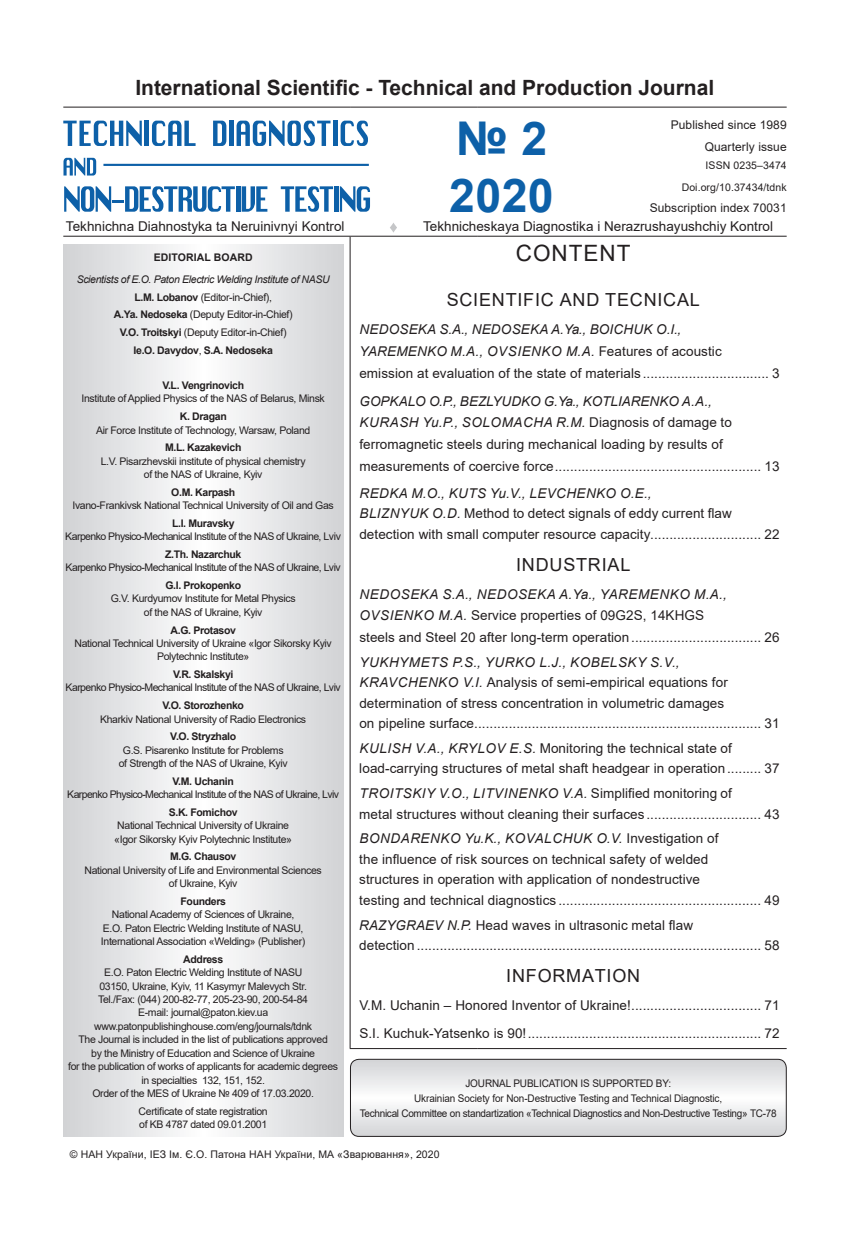
<style>
.page{position:relative;width:851px;height:1234px;background:#fff}
.page>*{position:absolute;margin:0;border:0;box-sizing:border-box;transform-origin:0 0}
.t1{font:700 46.5px/57.2px "Arial";color:#0d60a8}
.t2{font:22.5px "Arial";letter-spacing:.045em;color:#231f20}
.t3{font:700 21px "Arial";color:#231f20}
.t4{font:18px "Arial";letter-spacing:.045em;color:#231f20}
.t5{font:13.5px/20.5px "Arial";letter-spacing:.005em;color:#231f20}
.t6{font:12px/21.1px "Arial";letter-spacing:.01em;color:#231f20;text-align:right}
.t7{font:10.5px/13.4px "Arial";letter-spacing:-.03em;color:#231f20;text-align:center}
.t8{font:700 10.5px "Arial";letter-spacing:-.03em;color:#231f20}
.t9{font:10.5px/15px "Arial";letter-spacing:-.03em;color:#231f20;text-align:center;scale:.95 1}
.t10{font:10.5px "Arial";letter-spacing:-.05em;color:#231f20}
.t11{font:10.5px/21.1px "Arial";letter-spacing:.01em;color:#231f20;text-align:right}
.t12{font:10.5px "Arial";letter-spacing:-.055em;color:#231f20}
.t13{font:700 10.5px "Arial";letter-spacing:.01em;color:#231f20}
.s1{font-style:italic}
.s2{font-weight:700}
</style>
<div class="page">
<hr style="left:63px;top:107px;width:287px;height:1px;background:#231f20">
<hr style="left:350px;top:107px;width:127px;height:1px;background:#231f20">
<hr style="left:477px;top:107px;width:309px;height:1px;background:#231f20">
<hr style="left:63px;top:236px;width:287px;height:1px;background:#231f20">
<hr style="left:350px;top:236px;width:127px;height:1px;background:#231f20">
<hr style="left:477px;top:236px;width:309px;height:1px;background:#231f20">
<hr style="left:349px;top:1047px;width:128px;height:1px;background:#231f20">
<hr style="left:477px;top:1047px;width:309px;height:1px;background:#231f20">
<hr style="left:349px;top:236px;width:1px;height:811px;background:#231f20">
<svg style="left:63px;top:245px;width:280px;height:891px"></svg>
<svg style="left:350px;top:1059px;width:436px;height:77px"></svg>
<div style="left:350px;top:1058px;width:436px;height:78px;border:1px solid #231f20;border-radius:9px"></div>
<hr style="left:103px;top:164px;width:266px;height:2px;background:#0d60a8">
<svg style="left:63px;top:121px;width:79px;height:25px"></svg>
<div style="left:144px;top:121px;width:5px;height:25px;background:#0d60a8"></div>
<svg style="left:152px;top:121px;width:43px;height:25px"></svg>
<svg style="left:213px;top:121px;width:13px;height:25px"></svg>
<hr style="left:229px;top:121px;width:4px;height:25px;background:#0d60a8">
<svg style="left:236px;top:121px;width:94px;height:25px"></svg>
<hr style="left:333px;top:121px;width:4px;height:25px;background:#0d60a8">
<svg style="left:340px;top:121px;width:28px;height:25px"></svg>
<svg style="left:63px;top:158px;width:33px;height:17px"></svg>
<svg style="left:64px;top:186px;width:171px;height:26px"></svg>
<hr style="left:236px;top:186px;width:4px;height:26px;background:#0d60a8">
<svg style="left:242px;top:186px;width:25px;height:26px"></svg>
<svg style="left:281px;top:186px;width:52px;height:26px"></svg>
<hr style="left:334px;top:186px;width:4px;height:26px;background:#0d60a8">
<svg style="left:340px;top:186px;width:30px;height:26px"></svg>
<svg style="left:390px;top:223px;width:7px;height:9px"></svg>
<h3 class="t3" style="left:135px;top:73px;width:580px">International Scientific - Technical and Production Journal</h3>
<h1 class="t1" style="left:449px;top:110px;width:106px">№ 2<br>2020</h1>
<p class="t6" style="left:670px;top:114px;width:117px">Published since 1989<br>Quarterly issue</p>
<p class="t11" style="left:681px;top:155px;width:107px">ISSN 0235–3474<br>Doi.org/10.37434/tdnk</p>
<p class="t6" style="left:649px;top:197px;width:138px">Subscription index 70031</p>
<p class="t5" style="left:66px;top:216px;width:280px">Tekhnichna Diahnostyka ta Neruinivnyi Kontrol</p>
<p class="t5" style="left:423px;top:216px;width:351px">Tekhnicheskaya Diagnostika i Nerazrushayushchiy Kontrol</p>
<h2 class="t2" style="left:516px;top:238px;width:116px">CONTENT</h2>
<h3 class="t4" style="left:446px;top:287px;width:255px">SCIENTIFIC AND TECNICAL</h3>
<p class="t5" style="left:359px;top:318px;width:421px;line-height:21.8px"><span class="s1">NEDOSEKA S.A., NEDOSEKA A.Ya., BOICHUK O.I.,<br>YAREMENKO M.A., OVSIENKO M.A.</span> Features of acoustic<br>emission at evaluation of the state of materials ................................. 3</p>
<p class="t5" style="left:359px;top:390px;width:421px;line-height:21.8px"><span class="s1">GOPKALO O.P., BEZLYUDKO G.Ya., KOTLIARENKO A.A.,<br>KURASH Yu.P., SOLOMACHA R.M.</span> Diagnosis of damage to ferromagnetic steels during mechanical loading by results of measurements of coercive force ...................................................... 13</p>
<p class="t5" style="left:359px;top:482px;width:422px"><span class="s1">REDKA M.O., KUTS Yu.V., LEVCHENKO O.E.,<br>BLIZNYUK O.D.</span> Method to detect signals of eddy current flaw detection with small computer resource capacity............................. 22</p>
<h3 class="t4" style="left:516px;top:551px;width:116px">INDUSTRIAL</h3>
<p class="t5" style="left:359px;top:582px;width:422px;line-height:21.8px"><span class="s1">NEDOSEKA S.A., NEDOSEKA A.Ya., YAREMENKO M.A.,<br>OVSIENKO M.A.</span> Service properties of 09G2S, 14KHGS<br>steels and Steel 20 after long-term operation .................................. 26</p>
<p class="t5" style="left:359px;top:651px;width:421px"><span class="s1">YUKHYMETS P.S., YURKO L.J., KOBELSKY S.V., KRAVCHENKO V.I.</span> Analysis of semi-empirical equations for determination of stress concentration in volumetric damages<br>on pipeline surface ........................................................................... 31</p>
<p class="t5" style="left:359px;top:737px;width:422px"><span class="s1">KULISH V.A., KRYLOV E.S.</span> Monitoring the technical state of load-carrying structures of metal shaft headgear in operation ......... 37</p>
<p class="t5" style="left:359px;top:783px;width:422px"><span class="s1">TROITSKIY V.O., LITVINENKO V.A.</span> Simplified monitoring of<br>metal structures without cleaning their surfaces .............................. 43</p>
<p class="t5" style="left:359px;top:828px;width:422px"><span class="s1">BONDARENKO Yu.K., KOVALCHUK O.V.</span> Investigation of<br>the influence of risk sources on technical safety of welded<br>structures in operation with application of nondestructive<br>testing and technical diagnostics ..................................................... 49</p>
<p class="t5" style="left:359px;top:914px;width:422px"><span class="s1">RAZYGRAEV N.P.</span> Head waves in ultrasonic metal flaw<br>detection .......................................................................................... 58</p>
<h3 class="t4" style="left:506px;top:963px;width:135px">INFORMATION</h3>
<p class="t5" style="left:359px;top:991px;width:422px;line-height:28px">V.M. Uchanin – Honored Inventor of Ukraine! .................................. 71<br>S.I. Kuchuk-Yatsenko is 90! ............................................................. 72</p>
<p class="t13" style="left:154px;top:250px;width:100px">EDITORIAL BOARD</p>
<p class="t7" style="left:77px;top:270px;width:254px;line-height:17.7px"><span class="s1">Scientists of E.O. Paton Electric Welding Institute of NASU </span><span class="s2">L.M. Lobanov</span> (Editor-in-Chief),<br><span class="s2">A.Ya. Nedoseka</span> (Deputy Editor-in-Chief)<br><span class="s2">V.O. Troitskyi</span> (Deputy Editor-in-Chief)<br><span class="s2">Ie.O. Davydov</span>, <span class="s2">S.A. Nedoseka</span></p>
<p class="t8" style="left:162px;top:378px;width:83px">V.L. Vengrinovich</p>
<p class="t7" style="left:81px;top:392px;width:245px">Institute of Applied Physics of the NAS of Belarus, Minsk</p>
<p class="t8" style="left:180px;top:409px;width:48px">K. Dragan</p>
<p class="t7" style="left:96px;top:423px;width:216px">Air Force Institute of Technology, Warsaw, Poland</p>
<p class="t8" style="left:165px;top:440px;width:78px">M.L. Kazakevich</p>
<p class="t7" style="left:101px;top:454px;width:206px">L.V. Pisarzhevskii institute of physical chemistry of the NAS of Ukraine, Kyiv</p>
<p class="t8" style="left:171px;top:484px;width:65px">O.M. Karpash</p>
<p class="t7" style="left:72px;top:498px;width:263px">Ivano-Frankivsk National Technical University of Oil and Gas</p>
<p class="t8" style="left:172px;top:515px;width:64px">L.I. Muravsky</p>
<p class="t10" style="left:65px;top:529px;width:277px">Karpenko Physico-Mechanical Institute of the NAS of Ukraine, Lviv</p>
<p class="t8" style="left:165px;top:546px;width:78px">Z.Th. Nazarchuk</p>
<p class="t10" style="left:66px;top:560px;width:276px">Karpenko Physico-Mechanical Institute of the NAS of Ukraine, Lviv</p>
<p class="t8" style="left:165px;top:577px;width:77px">G.I. Prokopenko</p>
<p class="t7" style="left:111px;top:592px;width:186px">G.V. Kurdyumov Institute for Metal Physics of the NAS of Ukraine, Kyiv</p>
<p class="t8" style="left:170px;top:622px;width:67px">A.G. Protasov</p>
<p class="t7" style="left:74px;top:636px;width:259px">National Technical University of Ukraine «Igor Sikorsky Kyiv<br>Polytechnic Institute»</p>
<p class="t8" style="left:173px;top:666px;width:62px">V.R. Skalskyi</p>
<p class="t10" style="left:66px;top:680px;width:276px">Karpenko Physico-Mechanical Institute of the NAS of Ukraine, Lviv</p>
<p class="t8" style="left:162px;top:698px;width:83px">V.O. Storozhenko</p>
<p class="t7" style="left:100px;top:712px;width:207px">Kharkiv National University of Radio Electronics</p>
<p class="t8" style="left:170px;top:729px;width:67px">V.O. Stryzhalo</p>
<p class="t7" style="left:119px;top:743px;width:170px">G.S. Pisarenko Institute for Problems of Strength of the NAS of Ukraine, Kyiv</p>
<p class="t8" style="left:172px;top:773px;width:63px">V.M. Uchanin</p>
<p class="t12" style="left:67px;top:787px;width:273px">Karpenko Physico-Mechanical Institute of the NAS of Ukraine, Lviv</p>
<p class="t8" style="left:169px;top:804px;width:70px">S.K. Fomichov</p>
<p class="t7" style="left:114px;top:818px;width:179px;text-align:left">National Technical University of Ukraine «Igor Sikorsky Kyiv Polytechnic Institute»</p>
<p class="t8" style="left:170px;top:849px;width:68px">M.G. Chausov</p>
<p class="t7" style="left:84px;top:863px;width:239px">National University of Life and Environmental Scienсes of Ukraine, Kyiv</p>
<p class="t8" style="left:180px;top:893px;width:47px">Founders</p>
<p class="t7" style="left:101px;top:907px;width:206px">National Academy of Sciences of Ukraine,<br>E.O. Paton Electric Welding Institute of NASU,<br>International Association «Welding» (Publisher)</p>
<p class="t8" style="left:183px;top:951px;width:41px">Address</p>
<p class="t7" style="left:68px;top:965px;width:271px">E.O. Paton Electric Welding Institute of NASU<br>03150, Ukraine, Kyiv, 11 Kasymyr Malevych Str.<br>Tel./Fax: (044) 200-82-77, 205-23-90, 200-54-84<br>E-mail: journal@paton.kiev.ua www.patonpublishinghouse.com/eng/journals/tdnk<br>The Journal is included in the list of publications approved<br>by the Ministry of Education and Science of Ukraine<br>for the publication of works of applicants for academic degrees in specialties 132, 151, 152.<br>Order of the MES of Ukraine № 409 of 17.03.2020.</p>
<p class="t7" style="left:139px;top:1103px;width:131px;text-align:left">Certificate of state registration of KB 4787 dated 09.01.2001</p>
<p class="t9" style="left:359px;top:1075px;width:440px">JOURNAL PUBLICATION IS SUPPORTED BY:<br>Ukrainian Society for Non-Destructive Testing and Technical Diagnostic,<br>Technical Committee on standartization «Technical Diagnostics and Non-Destructive Testing» ТC-78</p>
<p class="t11" style="left:70px;top:1143px;width:371px">© НАН України, ІЕЗ Ім. Є.О. Патона НАН України, МА «Зварювання», 2020</p>
</div>
